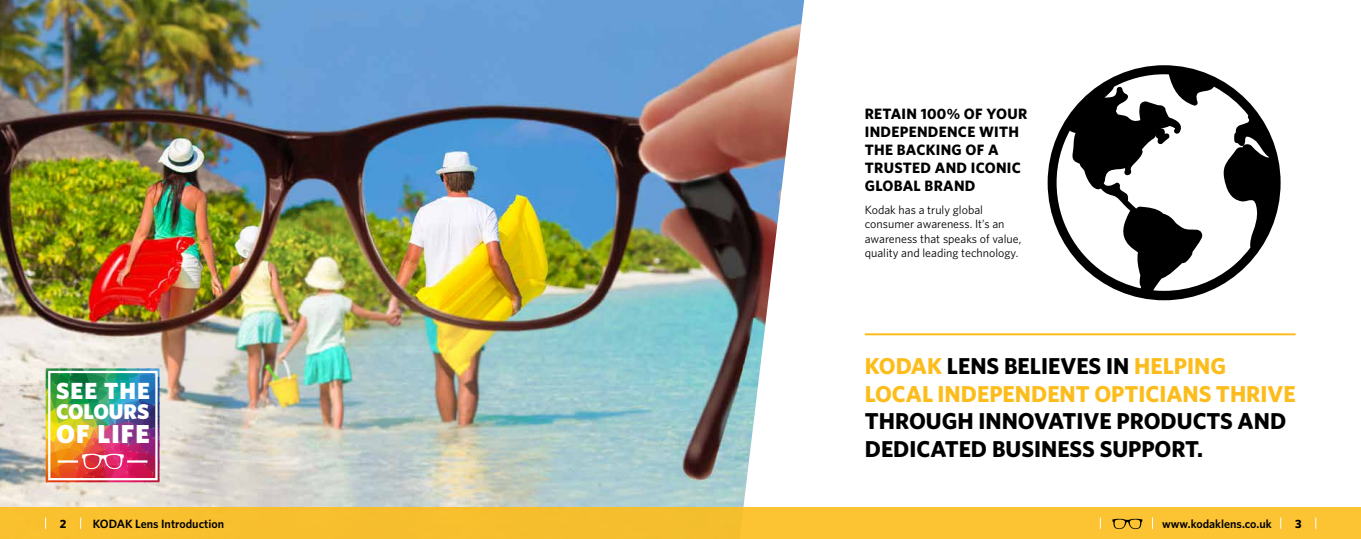
<style>
.page{position:relative;width:1361px;height:539px;background:#fff}
.page>*{position:absolute;margin:0;border:0;box-sizing:border-box;transform-origin:0 0}
.t1{font:900 26px "Whitney";letter-spacing:.045em;color:#fff}
.t2{font:900 23.3px "Whitney";letter-spacing:.045em;color:#fff}
.t3{font:700 23px/27.6px "Whitney";color:#fcbd1c}
.t4{font:700 23px/27.6px "Whitney";color:#000}
.t5{font:900 21.3px "Whitney";color:#fff}
.t6{font:700 15px/18px "Whitney";letter-spacing:.02em;color:#000}
.t7{font:12px/14.4px "Whitney";color:#000}
.t8{font:600 12px "Whitney";color:#000}
.t9{font:700 12px "Whitney";color:#000}
.s1{color:#000}
</style>
<div class="page">
<hr style="left:865px;top:333px;width:430px;height:2px;background:#fcbd1c">
<svg style="left:1047px;top:65px;width:233px;height:235px"></svg>
<img style="left:0;top:0;width:804px;height:506px">
<div style="left:0;top:506px;width:1361px;height:33px;background:#fac12f"></div>
<svg style="left:1112px;top:518px;width:30px;height:11px"></svg>
<img style="left:46px;top:368px;width:113px;height:114px">
<h2 class="t2" style="left:56px;top:375px;width:95px">SEE THE</h2>
<h1 class="t1" style="left:56px;top:416px;width:95px">OF LIFE</h1>
<h3 class="t5" style="left:56px;top:397px;width:95px">COLOURS</h3>
<p class="t6" style="left:865px;top:104px;width:164px">RETAIN 100% OF YOUR<br>INDEPENDENCE WITH<br>THE BACKING OF A<br>TRUSTED AND ICONIC<br>GLOBAL BRAND</p>
<p class="t7" style="left:865px;top:202px;width:158px">Kodak has a truly global consumer awareness. It’s an awareness that speaks of value, quality and leading technology.</p>
<h3 class="t3" style="left:865px;top:351px;width:432px">KODAK <span class="s1">LENS BELIEVES IN</span> HELPING<br>LOCAL INDEPENDENT OPTICIANS THRIVE</h3>
<h3 class="t4" style="left:865px;top:407px;width:423px">THROUGH INNOVATIVE PRODUCTS AND<br>DEDICATED BUSINESS SUPPORT.</h3>
<p class="t9" style="left:60px;top:516px;width:8px">2</p>
<p class="t8" style="left:93px;top:516px;width:133px">KODAK Lens Introduction</p>
<p class="t8" style="left:1162px;top:515px;width:111px">www.kodaklens.co.uk</p>
<p class="t9" style="left:1295px;top:516px;width:8px">3</p>
</div>
